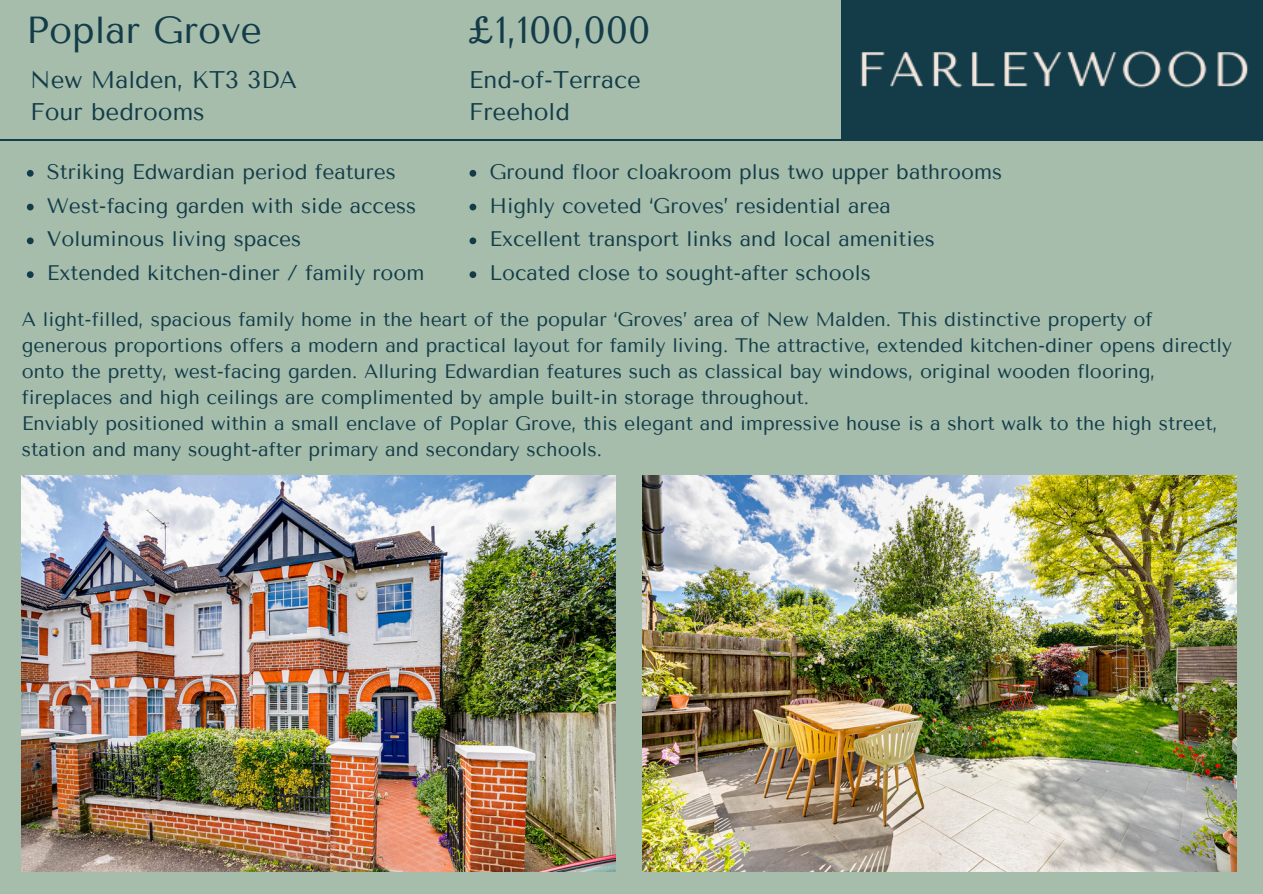
<style>
.page{position:relative;width:1263px;height:894px;background:#fff}
.page>*{position:absolute;margin:0;border:0;box-sizing:border-box;transform-origin:0 0}
.t1{font:37.5px "Tenor Sans";color:#133c48}
.t2{font:24px/32.7px "Tenor Sans";color:#133c48}
.t3{font:21px "Tenor Sans";color:#133c48}
.t4{font:19.5px/25.8px "Tenor Sans";color:#133c48}
</style>
<div class="page">
<div style="left:0;top:0;width:1263px;height:893px;background:#a6bdac"></div>
<hr style="left:0;top:139px;width:893px;height:1px;background:#133c48">
<img style="left:842px;top:0;width:421px;height:141px">
<img style="left:22px;top:475px;width:594px;height:396px">
<img style="left:642px;top:475px;width:594px;height:396px">
<svg style="left:27px;top:170px;width:7px;height:7px"></svg>
<svg style="left:27px;top:204px;width:7px;height:6px"></svg>
<svg style="left:27px;top:237px;width:7px;height:7px"></svg>
<svg style="left:27px;top:271px;width:7px;height:7px"></svg>
<svg style="left:469px;top:170px;width:7px;height:7px"></svg>
<svg style="left:469px;top:204px;width:7px;height:6px"></svg>
<svg style="left:469px;top:237px;width:7px;height:7px"></svg>
<svg style="left:469px;top:271px;width:7px;height:7px"></svg>
<p class="t1" style="left:26px;top:9px;width:237px">Poplar Grove</p>
<p class="t2" style="left:30px;top:63px;width:268px">New Malden, KT3 3DA<br>Four bedrooms</p>
<p class="t3" style="left:47px;top:159px;width:351px">Striking Edwardian period features</p>
<p class="t3" style="left:47px;top:193px;width:371px">West-facing garden with side access</p>
<p class="t3" style="left:47px;top:227px;width:256px">Voluminous living spaces</p>
<p class="t3" style="left:47px;top:261px;width:379px">Extended kitchen-diner / family room</p>
<p class="t1" style="left:467px;top:9px;width:185px">£1,100,000</p>
<p class="t2" style="left:469px;top:63px;width:173px">End-of-Terrace<br>Freehold</p>
<p class="t3" style="left:489px;top:159px;width:514px">Ground floor cloakroom plus two upper bathrooms</p>
<p class="t3" style="left:489px;top:193px;width:403px">Highly coveted ‘Groves’ residential area</p>
<p class="t3" style="left:489px;top:227px;width:447px">Excellent transport links and local amenities</p>
<p class="t3" style="left:489px;top:261px;width:383px">Located close to sought-after schools</p>
<h2 class="t4" style="left:22px;top:306px;width:1212px">A light-filled, spacious family home in the heart of the popular ‘Groves’ area of New Malden. This distinctive property of generous proportions offers a modern and practical layout for family living. The attractive, extended kitchen-diner opens directly onto the pretty, west-facing garden. Alluring Edwardian features such as classical bay windows, original wooden flooring, fireplaces and high ceilings are complimented by ample built-in storage throughout.</h2>
<h2 class="t4" style="left:22px;top:410px;width:1197px">Enviably positioned within a small enclave of Poplar Grove, this elegant and impressive house is a short walk to the high street, station and many sought-after primary and secondary schools.</h2>
</div>
